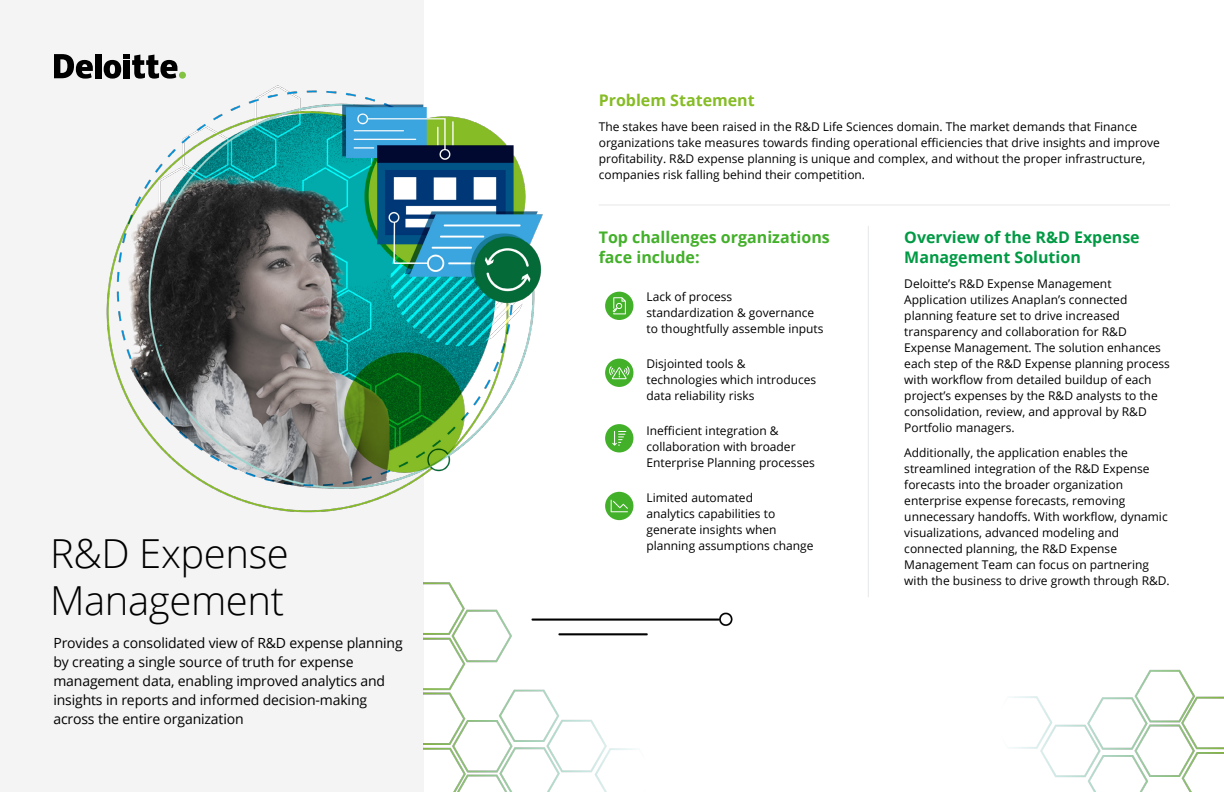
<style>
.page{position:relative;width:1224px;height:792px;background:#fff}
.page>*{position:absolute;margin:0;border:0;box-sizing:border-box;transform-origin:0 0}
.t1{font:300 40px/47px "Open Sans";letter-spacing:-.01em;color:#000}
.t2{font:700 16px/20px "Open Sans";color:#009a44}
.t3{font:700 16px/20px "Open Sans";color:#43b02a}
.t4{font:700 16px "Open Sans";color:#86bc25}
.t5{font:14px/19px "Open Sans";letter-spacing:-.01em;color:#000}
.t6{font:12px/16px "Open Sans";color:#000}
</style>
<div class="page">
<div style="left:0;top:0;width:423px;height:792px;background:#f1f1f2"></div>
<img style="left:95px;top:30px;width:448px;height:527px">
<div style="left:179px;top:72px;width:7px;height:7px;background:#82c342;border-radius:50%"></div>
<div style="left:95px;top:54px;width:6px;height:24px;background:#000"></div>
<svg style="left:104px;top:54px;width:73px;height:25px"></svg>
<svg style="left:54px;top:54px;width:39px;height:25px"></svg>
<hr style="left:599px;top:204px;width:571px;height:1px;background:#e6e7e8">
<img style="left:1010px;top:669px;width:214px;height:123px">
<img style="left:423px;top:572px;width:310px;height:220px">
<hr style="left:868px;top:226px;width:1px;height:371px;background:#e6e7e8">
<svg style="left:605px;top:292px;width:28px;height:28px"></svg>
<svg style="left:605px;top:359px;width:28px;height:28px"></svg>
<svg style="left:605px;top:492px;width:28px;height:28px"></svg>
<svg style="left:605px;top:424px;width:28px;height:28px"></svg>
<h1 class="t1" style="left:50px;top:529px;width:240px">R&amp;D Expense<br>Management</h1>
<p class="t5" style="left:53px;top:633px;width:351px">Provides a consolidated view of R&amp;D expense planning by creating a single source of truth for expense management data, enabling improved analytics and insights in reports and informed decision-making across the entire organization</p>
<h2 class="t4" style="left:599px;top:89px;width:157px">Problem Statement</h2>
<p class="t6" style="left:599px;top:119px;width:563px">The stakes have been raised in the R&amp;D Life Sciences domain. The market demands that Finance organizations take measures towards finding operational efficiencies that drive insights and improve profitability. R&amp;D expense planning is unique and complex, and without the proper infrastructure, companies risk falling behind their competition.</p>
<h2 class="t3" style="left:599px;top:227px;width:233px">Top challenges organizations face include:</h2>
<p class="t6" style="left:646px;top:289px;width:179px">Lack of process<br>standardization &amp; governance to thoughtfully assemble inputs</p>
<p class="t6" style="left:646px;top:355px;width:171px">Disjointed tools &amp; technologies which introduces data reliability risks</p>
<p class="t6" style="left:646px;top:423px;width:170px">Inefficient integration &amp; collaboration with broader<br>Enterprise Planning processes</p>
<p class="t6" style="left:646px;top:489px;width:169px">Limited automated<br>analytics capabilities to generate insights when planning assumptions change</p>
<h2 class="t2" style="left:904px;top:226px;width:237px">Overview of the R&amp;D Expense<br>Management Solution</h2>
<p class="t6" style="left:904px;top:275px;width:267px">Deloitte’s R&amp;D Expense Management Application utilizes Anaplan’s connected planning feature set to drive increased transparency and collaboration for R&amp;D Expense Management. The solution enhances each step of the R&amp;D Expense planning process with workflow from detailed buildup of each project’s expenses by the R&amp;D analysts to the consolidation, review, and approval by R&amp;D Portfolio managers.</p>
<p class="t6" style="left:904px;top:444px;width:267px">Additionally, the application enables the streamlined integration of the R&amp;D Expense forecasts into the broader organization enterprise expense forecasts, removing unnecessary handoffs. With workflow, dynamic visualizations, advanced modeling and connected planning, the R&amp;D Expense Management Team can focus on partnering with the business to drive growth through R&amp;D.</p>
</div>
